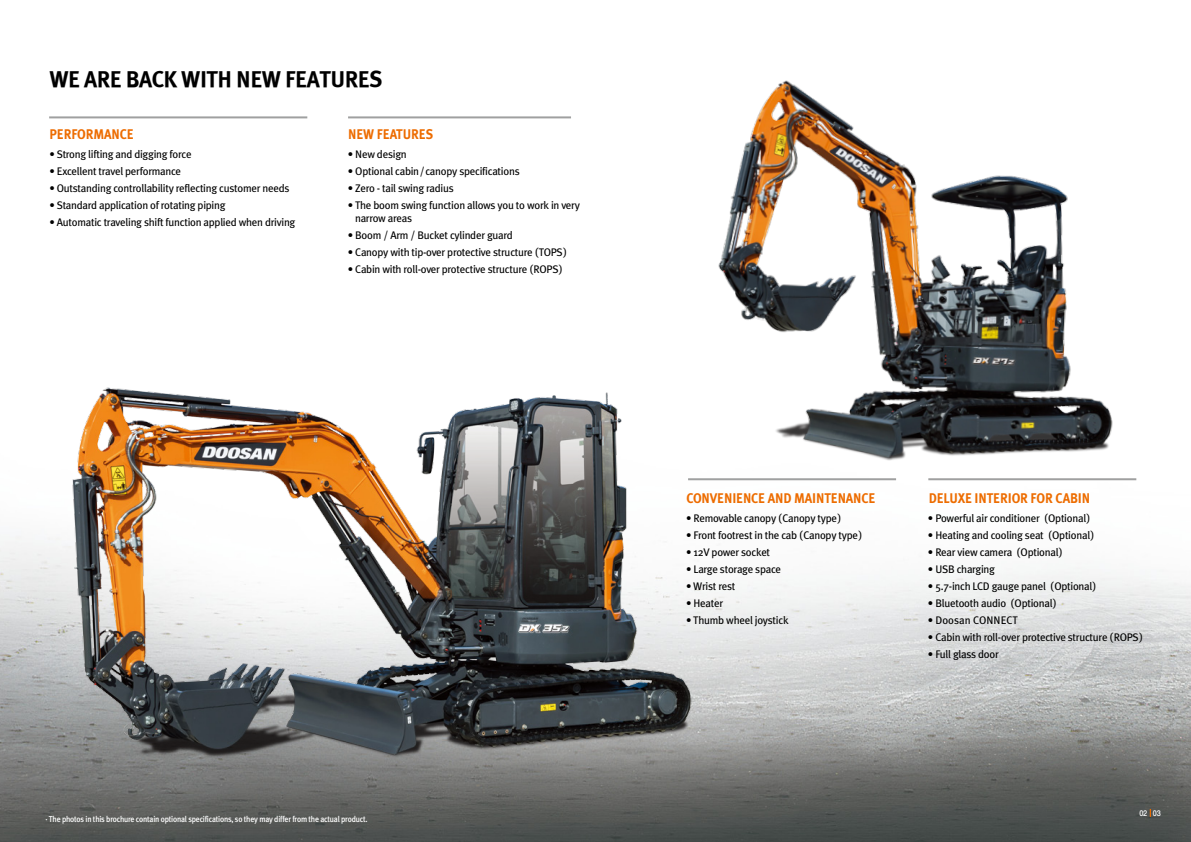
<style>
.page{position:relative;width:1191px;height:842px;background:#fff}
.page>*{position:absolute;margin:0;border:0;box-sizing:border-box;transform-origin:0 0}
.t1{font:23px "Meta Plus Bold Roman";letter-spacing:-.025em;color:#000}
.t2{font:700 14px "Meta Plus";letter-spacing:-.01em;color:#ed6c00;scale:.92 1}
.t3{font:14px "Meta Plus Bold Caps";letter-spacing:-.01em;color:#ed6c00;scale:.92 1}
.t4{font:11px/13px "Meta Plus";letter-spacing:-.025em;color:#000}
.t5{font:11px "Meta Plus";color:#000}
.t6{font:500 8.5px "Meta Plus";letter-spacing:-.025em;color:#fff;scale:.92 1}
.t7{font:8px "Sand Kg";color:#fff;scale:.92 1}
</style>
<div class="page">
<img style="left:0;top:116px;width:1191px;height:726px">
<hr style="left:348px;top:116px;width:223px;height:2px;background:#9fa0a0">
<hr style="left:49px;top:116px;width:258px;height:2px;background:#9fa0a0">
<img style="left:55px;top:362px;width:651px;height:410px">
<svg style="left:1149px;top:809px;width:2px;height:8px"></svg>
<img style="left:701px;top:80px;width:440px;height:404px">
<h1 class="t1" style="left:49px;top:66px;width:335px">WE ARE BACK WITH NEW FEATURES</h1>
<p class="t2" style="left:50px;top:126px;width:93px">PERFORMANCE</p>
<p class="t4" style="left:49px;top:147px;width:144px">• Strong lifting and digging force</p>
<p class="t4" style="left:49px;top:164px;width:133px">• Excellent travel performance</p>
<p class="t4" style="left:49px;top:181px;width:241px">• Outstanding controllability reflecting customer needs</p>
<p class="t4" style="left:49px;top:198px;width:178px">• Standard application of rotating piping</p>
<p class="t4" style="left:49px;top:215px;width:247px">• Automatic traveling shift function applied when driving</p>
<p class="t2" style="left:348px;top:126px;width:94px">NEW FEATURES</p>
<p class="t4" style="left:348px;top:147px;width:60px">• New design</p>
<p class="t4" style="left:348px;top:164px;width:173px">• Optional cabin/canopy specifications</p>
<p class="t4" style="left:348px;top:181px;width:107px">• Zero - tail swing radius</p>
<p class="t4" style="left:355px;top:198px;width:226px;text-indent:-7px">• The boom swing function allows you to work in very narrow areas</p>
<p class="t4" style="left:348px;top:228px;width:166px">• Boom / Arm / Bucket cylinder guard</p>
<p class="t4" style="left:348px;top:245px;width:221px">• Canopy with tip-over protective structure (TOPS)</p>
<p class="t4" style="left:348px;top:262px;width:216px">• Cabin with roll-over protective structure (ROPS)</p>
<p class="t6" style="left:45px;top:814px;width:352px">· The photos in this brochure contain optional specifications, so they may differ from the actual product.</p>
<p class="t2" style="left:686px;top:490px;width:207px">CONVENIENCE AND MAINTENANCE</p>
<p class="t4" style="left:686px;top:511px;width:157px">• Removable canopy (Canopy type)</p>
<p class="t4" style="left:686px;top:528px;width:178px">• Front footrest in the cab (Canopy type)</p>
<p class="t4" style="left:686px;top:545px;width:86px">• 12V power socket</p>
<p class="t4" style="left:686px;top:562px;width:97px">• Large storage space</p>
<p class="t4" style="left:686px;top:579px;width:51px">• Wrist rest</p>
<p class="t4" style="left:686px;top:596px;width:39px">• Heater</p>
<p class="t4" style="left:686px;top:613px;width:104px">• Thumb wheel joystick</p>
<p class="t3" style="left:928px;top:490px;width:177px">DELUXE INTERIOR FOR CABIN</p>
<p class="t4" style="left:928px;top:512px;width:164px">• Powerful air conditioner (Optional)</p>
<p class="t4" style="left:928px;top:529px;width:168px">• Heating and cooling seat (Optional)</p>
<p class="t4" style="left:928px;top:546px;width:136px">• Rear view camera (Optional)</p>
<p class="t4" style="left:928px;top:563px;width:69px">• USB charging</p>
<p class="t4" style="left:928px;top:580px;width:170px">• 5.7-inch LCD gauge panel (Optional)</p>
<p class="t4" style="left:928px;top:597px;width:130px">• Bluetooth audio (Optional)</p>
<p class="t5" style="left:928px;top:614px;width:92px">• Doosan CONNECT</p>
<p class="t4" style="left:928px;top:631px;width:216px">• Cabin with roll-over protective structure (ROPS)</p>
<p class="t4" style="left:928px;top:648px;width:72px">• Full glass door</p>
<p class="t7" style="left:1139px;top:809px;width:25px">02 03</p>
</div>
